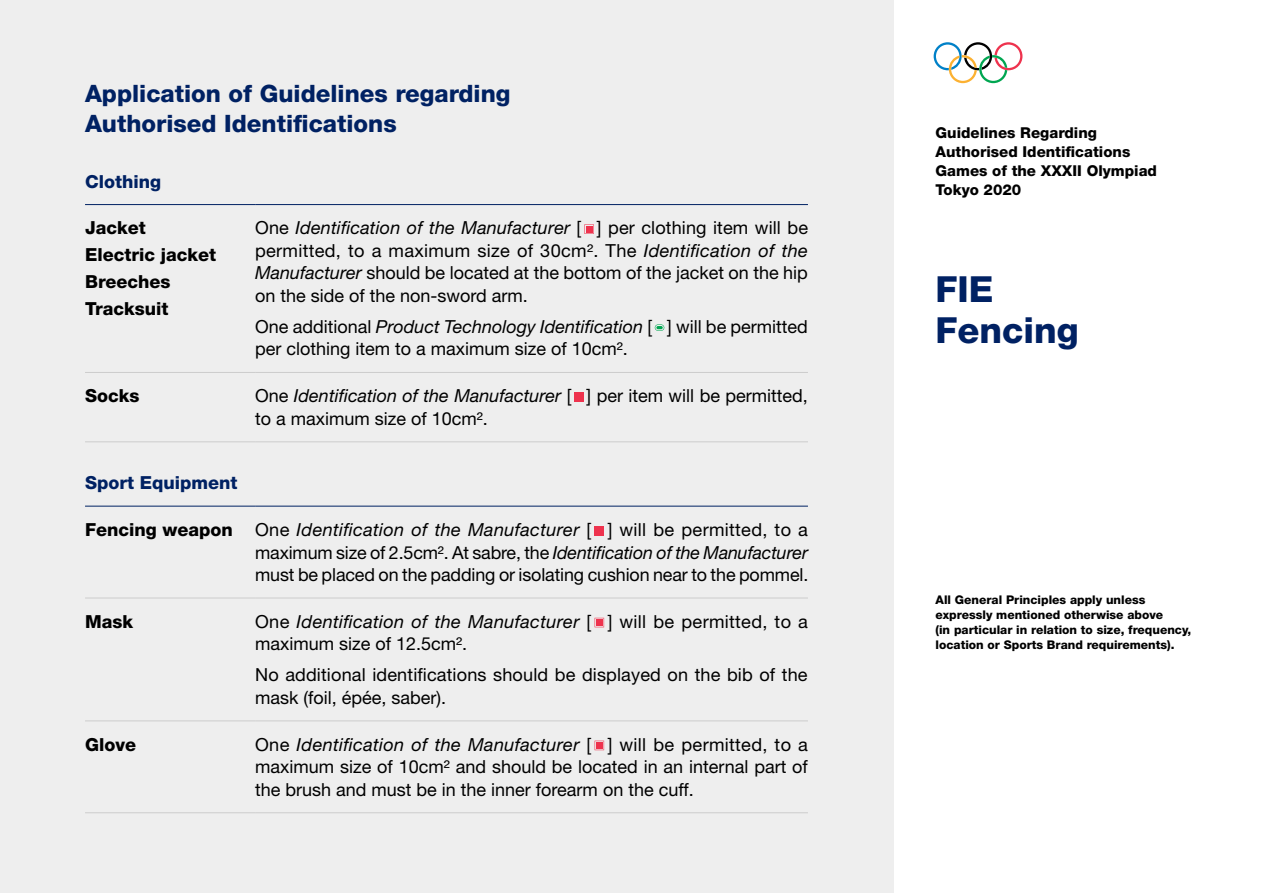
<style>
.page{position:relative;width:1263px;height:893px;background:#fff}
.page>*{position:absolute;margin:0;border:0;box-sizing:border-box;transform-origin:0 0}
.t1{font:800 36px/40.5px "Helvetica Neue LT Std";color:#002163}
.Text_Title{font:800 24px/30px "Helvetica Neue LT Std";color:#002163}
.Table_Text{font:18px/22.5px "Helvetica Neue LT Std";color:#000}
.Table_Tile{font:800 18px "Helvetica Neue LT Std";color:#000}
.Table_Head{font:800 18px "Helvetica Neue LT Std";color:#002163}
.t2{font:800 15px/18.8px "Helvetica Neue LT Std";color:#000}
.Note{font:800 12px/15px "Helvetica Neue LT Std";color:#000}
.s1{font-style:italic}
</style>
<div class="page">
<div style="left:0;top:0;width:893px;height:893px;background:#eee"></div>
<svg style="left:934px;top:42px;width:88px;height:41px"></svg>
<hr style="left:85px;top:372px;width:170px;height:1px;background:#ccc">
<hr style="left:85px;top:441px;width:170px;height:1px;background:#ccc">
<hr style="left:255px;top:372px;width:553px;height:1px;background:#ccc">
<hr style="left:255px;top:441px;width:553px;height:1px;background:#ccc">
<hr style="left:85px;top:204px;width:170px;height:1px;background:#002163">
<hr style="left:255px;top:204px;width:553px;height:1px;background:#002163">
<svg style="left:584px;top:224px;width:10px;height:10px"></svg>
<svg style="left:655px;top:324px;width:9px;height:7px"></svg>
<div style="left:574px;top:392px;width:10px;height:10px;background:#ee334e"></div>
<hr style="left:85px;top:598px;width:170px;height:1px;background:#ccc">
<hr style="left:85px;top:720px;width:170px;height:1px;background:#ccc">
<hr style="left:85px;top:812px;width:170px;height:1px;background:#ccc">
<hr style="left:255px;top:598px;width:553px;height:1px;background:#ccc">
<hr style="left:255px;top:720px;width:553px;height:1px;background:#ccc">
<hr style="left:255px;top:812px;width:553px;height:1px;background:#ccc">
<hr style="left:85px;top:506px;width:170px;height:1px;background:#002163">
<hr style="left:255px;top:506px;width:553px;height:1px;background:#002163">
<div style="left:595px;top:526px;width:9px;height:9px;background:#ee334e"></div>
<svg style="left:595px;top:618px;width:9px;height:9px"></svg>
<div style="left:596px;top:619px;width:6px;height:7px;background:#ee334e"></div>
<svg style="left:595px;top:741px;width:9px;height:9px"></svg>
<div style="left:596px;top:742px;width:6px;height:7px;background:#ee334e"></div>
<p class="Text_Title" style="left:85px;top:79px;width:427px">Application of Guidelines regarding<br>Authorised Identifications</p>
<p class="Table_Head" style="left:85px;top:170px;width:77px">Clothing</p>
<p class="Table_Tile" style="left:85px;top:217px;width:62px">Jacket</p>
<p class="Table_Tile" style="left:85px;top:244px;width:133px">Electric jacket</p>
<p class="Table_Tile" style="left:85px;top:271px;width:87px">Breeches</p>
<p class="Table_Tile" style="left:85px;top:298px;width:85px">Tracksuit</p>
<p class="Table_Text" style="left:255px;top:217px;width:554px;text-align:justify">One <span class="s1">Identification of the Manufacturer</span> [ ] per clothing item will be permitted, to a maximum size of 30cm2. The <span class="s1">Identification of the Manufacturer</span> should be located at the bottom of the jacket on the hip on the side of the non-sword arm.</p>
<p class="Table_Text" style="left:255px;top:315px;width:554px">One additional <span class="s1">Product Technology Identification</span> [ ] will be permitted per clothing item to a maximum size of 10cm2.</p>
<p class="Table_Tile" style="left:85px;top:385px;width:56px">Socks</p>
<p class="Table_Text" style="left:255px;top:384px;width:554px">One <span class="s1">Identification of the Manufacturer</span> [ ] per item will be permitted, to a maximum size of 10cm2.</p>
<p class="Table_Head" style="left:85px;top:472px;width:154px">Sport Equipment</p>
<p class="Table_Tile" style="left:85px;top:519px;width:149px">Fencing weapon</p>
<p class="Table_Text" style="left:255px;top:518px;width:555px;text-align:justify">One <span class="s1">Identification of the Manufacturer</span> [ ] will be permitted, to a maximum size of 2.5cm2. At sabre, the <span class="s1">Identification of the Manufacturer </span>must be placed on the padding or isolating cushion near to the pommel.</p>
<p class="Table_Tile" style="left:85px;top:611px;width:50px">Mask</p>
<p class="Table_Text" style="left:255px;top:610px;width:554px">One <span class="s1">Identification of the Manufacturer</span> [ ] will be permitted, to a maximum size of 12.5cm2.</p>
<p class="Table_Text" style="left:255px;top:663px;width:554px">No additional identifications should be displayed on the bib of the mask (foil, épée, saber).</p>
<p class="Table_Tile" style="left:85px;top:734px;width:52px">Glove</p>
<p class="Table_Text" style="left:255px;top:733px;width:554px;text-align:justify">One <span class="s1">Identification of the Manufacturer</span> [ ] will be permitted, to a maximum size of 10cm2 and should be located in an internal part of the brush and must be in the inner forearm on the cuff.</p>
<p class="t2" style="left:935px;top:124px;width:223px">Guidelines Regarding<br>Authorised Identifications<br>Games of the XXXII Olympiad<br>Tokyo 2020</p>
<h1 class="t1" style="left:935px;top:269px;width:145px">FIE<br>Fencing</h1>
<p class="Note" style="left:935px;top:592px;width:257px">All General Principles apply unless expressly mentioned otherwise above<br>(in particular in relation to size, frequency, location or Sports Brand requirements).</p>
</div>
